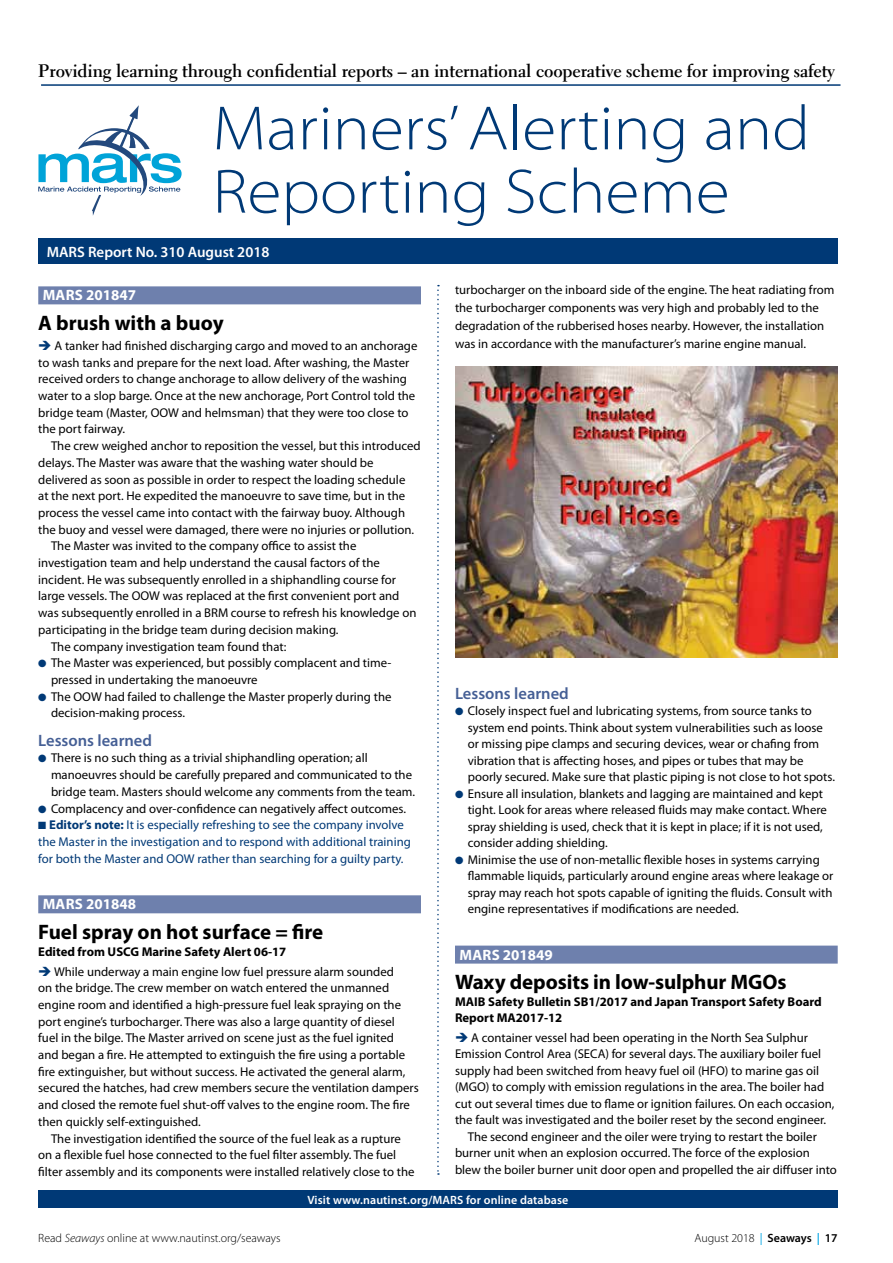
<style>
.page{position:relative;width:893px;height:1263px;background:#fff}
.page>*{position:absolute;margin:0;border:0;box-sizing:border-box;transform-origin:0 0}
.t1{font:300 semi-expanded 63px/63.3px "Myriad Pro";color:#003976}
.t2{font:700 21px "Myriad Pro";letter-spacing:-.005em;color:#000}
.t3{font:700 18px "Electra LT Std";letter-spacing:-.005em;color:#000}
.t4{font:600 16.5px "Myriad Pro";color:#455f95}
.t5{font:700 15px "Myriad Pro";color:#fff}
.t6{font:600 15px "Myriad Pro";color:#fff}
.t7{font:12.75px/16.6px "Myriad Pro";color:#000}
.t8{font:12.75px/16.6px "Myriad Pro";color:#003976}
.t9{font:700 12.75px/16.5px "Myriad Pro";color:#000}
.t10{font:300 12px "Myriad Pro";color:#000}
.t11{font:600 12px "Myriad Pro";letter-spacing:.01em;color:#fff}
.s1{color:#003976}
.s2{font-weight:700}
.s3{font-style:italic}
.s4{font-weight:400;color:#00a4e3}
.s5{font-weight:600}
.s6{font-weight:600;color:#00a4e3}
</style>
<div class="page">
<hr style="left:0;top:0;width:1px;height:1263px;background:#f8f0e2">
<hr style="left:41px;top:84px;width:799px;height:2px;background:#003976">
<svg style="left:38px;top:105px;width:144px;height:111px"></svg>
<div style="left:38px;top:238px;width:800px;height:26px;background:#003976"></div>
<svg style="left:437px;top:285px;width:2px;height:890px"></svg>
<div style="left:38px;top:1191px;width:800px;height:17px;background:#003976"></div>
<div style="left:38px;top:286px;width:383px;height:18px;background:#6e80ad"></div>
<div style="left:38px;top:895px;width:383px;height:18px;background:#6e80ad"></div>
<img style="left:455px;top:366px;width:383px;height:292px">
<div style="left:455px;top:945px;width:383px;height:18px;background:#6e80ad"></div>
<h3 class="t3" style="left:38px;top:59px;width:798px">Providing learning through confidential reports – an international cooperative scheme for improving safety</h3>
<h1 class="t1" style="left:213px;top:97px;width:599px">Mariners’ Alerting and<br>Reporting Scheme</h1>
<p class="t6" style="left:47px;top:242px;width:224px">MARS Report No. 310 August 2018</p>
<p class="t7" style="left:455px;top:281px;width:381px;line-height:17.7px">turbocharger on the inboard side of the engine. The heat radiating from the turbocharger components was very high and probably led to the degradation of the rubberised hoses nearby. However, the installation was in accordance with the manufacturer’s marine engine manual.</p>
<p class="t5" style="left:43px;top:286px;width:95px">MARS 201847</p>
<h2 class="t2" style="left:38px;top:309px;width:187px">A brush with a buoy</h2>
<p class="t7" style="left:38px;top:337px;width:381px"><span class="s1">➔</span> A tanker had finished discharging cargo and moved to an anchorage to wash tanks and prepare for the next load. After washing, the Master received orders to change anchorage to allow delivery of the washing water to a slop barge. Once at the new anchorage, Port Control told the bridge team (Master, OOW and helmsman) that they were too close to the port fairway.</p>
<p class="t7" style="left:51px;top:437px;width:371px">The crew weighed anchor to reposition the vessel, but this introduced</p>
<p class="t7" style="left:38px;top:454px;width:337px">delays. The Master was aware that the washing water should be</p>
<p class="t7" style="left:38px;top:471px;width:369px">delivered as soon as possible in order to respect the loading schedule</p>
<p class="t7" style="left:38px;top:487px;width:368px">at the next port. He expedited the manoeuvre to save time, but in the</p>
<p class="t7" style="left:38px;top:504px;width:368px">process the vessel came into contact with the fairway buoy. Although</p>
<p class="t7" style="left:38px;top:521px;width:377px">the buoy and vessel were damaged, there were no injuries or pollution.</p>
<p class="t7" style="left:51px;top:537px;width:307px">The Master was invited to the company office to assist the</p>
<p class="t7" style="left:38px;top:554px;width:343px">investigation team and help understand the causal factors of the</p>
<p class="t7" style="left:38px;top:571px;width:359px">incident. He was subsequently enrolled in a shiphandling course for</p>
<p class="t7" style="left:38px;top:588px;width:363px">large vessels. The OOW was replaced at the first convenient port and</p>
<p class="t7" style="left:38px;top:604px;width:380px">was subsequently enrolled in a BRM course to refresh his knowledge on</p>
<p class="t7" style="left:38px;top:621px;width:302px">participating in the bridge team during decision making.</p>
<p class="t7" style="left:51px;top:638px;width:237px">The company investigation team found that:</p>
<p class="t7" style="left:51px;top:654px;width:342px;text-indent:-13px"><span class="s1">●</span> The Master was experienced, but possibly complacent and time&shy;pressed in undertaking the manoeuvre</p>
<p class="t7" style="left:51px;top:688px;width:342px;text-indent:-13px"><span class="s1">●</span> The OOW had failed to challenge the Master properly during the decision-making process.</p>
<p class="t4" style="left:38px;top:730px;width:115px">Lessons learned</p>
<p class="t7" style="left:51px;top:750px;width:366px;text-indent:-13px"><span class="s1">●</span> There is no such thing as a trivial shiphandling operation; all manoeuvres should be carefully prepared and communicated to the bridge team. Masters should welcome any comments from the team.</p>
<p class="t7" style="left:38px;top:800px;width:369px"><span class="s1">●</span> Complacency and over-confidence can negatively affect outcomes.</p>
<p class="t8" style="left:38px;top:816px;width:374px">■ <span class="s2">Editor’s note:</span> It is especially refreshing to see the company involve the Master in the investigation and to respond with additional training for both the Master and OOW rather than searching for a guilty party.</p>
<p class="t5" style="left:43px;top:894px;width:95px">MARS 201848</p>
<h2 class="t2" style="left:38px;top:918px;width:287px">Fuel spray on hot surface = fire</h2>
<p class="t9" style="left:38px;top:943px;width:250px">Edited from USCG Marine Safety Alert 06-17</p>
<p class="t7" style="left:38px;top:963px;width:382px"><span class="s1">➔</span> While underway a main engine low fuel pressure alarm sounded<br>on the bridge. The crew member on watch entered the unmanned engine room and identified a high-pressure fuel leak spraying on the port engine’s turbocharger. There was also a large quantity of diesel<br>fuel in the bilge. The Master arrived on scene just as the fuel ignited<br>and began a fire. He attempted to extinguish the fire using a portable fire extinguisher, but without success. He activated the general alarm, secured the hatches, had crew members secure the ventilation dampers and closed the remote fuel shut-off valves to the engine room. The fire then quickly self-extinguished.</p>
<p class="t7" style="left:38px;top:1130px;width:378px;text-indent:13px">The investigation identified the source of the fuel leak as a rupture on a flexible fuel hose connected to the fuel filter assembly. The fuel filter assembly and its components were installed relatively close to the</p>
<p class="t4" style="left:455px;top:682px;width:115px">Lessons learned</p>
<p class="t7" style="left:468px;top:702px;width:369px;text-indent:-13px"><span class="s1">●</span> Closely inspect fuel and lubricating systems, from source tanks to system end points. Think about system vulnerabilities such as loose or missing pipe clamps and securing devices, wear or chafing from vibration that is affecting hoses, and pipes or tubes that may be poorly secured. Make sure that plastic piping is not close to hot spots.</p>
<p class="t7" style="left:468px;top:785px;width:361px;text-indent:-13px"><span class="s1">●</span> Ensure all insulation, blankets and lagging are maintained and kept tight. Look for areas where released fluids may make contact. Where spray shielding is used, check that it is kept in place; if it is not used, consider adding shielding.</p>
<p class="t7" style="left:468px;top:851px;width:367px;text-indent:-13px"><span class="s1">●</span> Minimise the use of non-metallic flexible hoses in systems carrying flammable liquids, particularly around engine areas where leakage or spray may reach hot spots capable of igniting the fluids. Consult with engine representatives if modifications are needed.</p>
<p class="t5" style="left:459px;top:945px;width:95px">MARS 201849</p>
<h2 class="t2" style="left:455px;top:968px;width:333px">Waxy deposits in low-sulphur MGOs</h2>
<p class="t9" style="left:455px;top:993px;width:368px">MAIB Safety Bulletin SB1/2017 and Japan Transport Safety Board<br>Report MA2017-12</p>
<p class="t7" style="left:455px;top:1029px;width:355px"><span class="s1">➔</span> A container vessel had been operating in the North Sea Sulphur</p>
<p class="t7" style="left:455px;top:1045px;width:368px">Emission Control Area (SECA) for several days. The auxiliary boiler fuel</p>
<p class="t7" style="left:455px;top:1062px;width:366px">supply had been switched from heavy fuel oil (HFO) to marine gas oil</p>
<p class="t7" style="left:455px;top:1078px;width:371px">(MGO) to comply with emission regulations in the area. The boiler had</p>
<p class="t7" style="left:455px;top:1095px;width:381px">cut out several times due to flame or ignition failures. On each occasion,</p>
<p class="t7" style="left:455px;top:1111px;width:373px">the fault was investigated and the boiler reset by the second engineer.</p>
<p class="t7" style="left:468px;top:1128px;width:351px">The second engineer and the oiler were trying to restart the boiler</p>
<p class="t7" style="left:455px;top:1144px;width:356px">burner unit when an explosion occurred. The force of the explosion</p>
<p class="t7" style="left:455px;top:1161px;width:383px">blew the boiler burner unit door open and propelled the air diffuser into</p>
<p class="t11" style="left:307px;top:1192px;width:262px">Visit www.nautinst.org/MARS for online database</p>
<p class="t10" style="left:38px;top:1231px;width:244px">Read <span class="s3">Seaways</span> online at www.nautinst.org/seaways</p>
<p class="t10" style="left:694px;top:1231px;width:145px">August 2018 <span class="s4">|</span> <span class="s5">Seaways</span> <span class="s6">|</span> <span class="s5">17</span></p>
</div>
